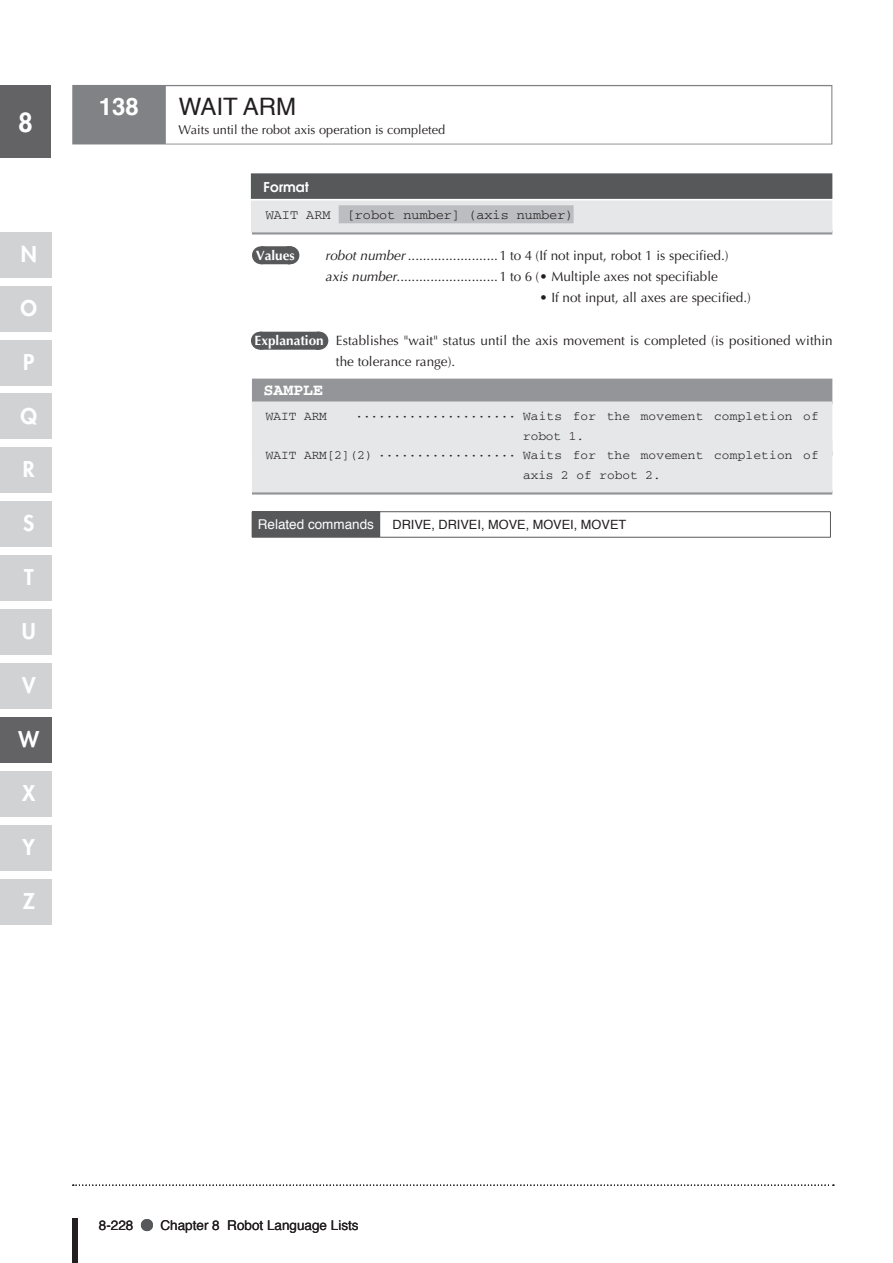
<style>
.page{position:relative;width:893px;height:1263px;background:#fff}
.page>*{position:absolute;margin:0;border:0;box-sizing:border-box;transform-origin:0 0}
.t1{font:800 25.5px "Futura";color:#fff}
.t2{font:24px "Helvetica";color:#231f20}
.t3{font:700 24px "Helvetica";color:#fff}
.t4{font:800 21.15px "Futura";color:#fff}
.t5{font:700 16.5px "Courier";color:#fff}
.t6{font:13.5px/21.3px "Optima";color:#231f20}
.t7{font:13.5px "Courier";color:#231f20}
.t8{font:13.5px "Helvetica";color:#231f20}
.t9{font:13.5px "Helvetica";color:#fff}
.t10{font:600 13.5px "Avant Garde";color:#fff}
.t11{font:700 13.5px "Optima";color:#fff}
.t12{font:12.75px "Courier";letter-spacing:.015em;color:#231f20}
.t13{font:12.75px "Optima";color:#231f20}
.t14{font:12.75px "Helvetica";color:#231f20}
.s1{font-style:italic}
.s2{font-weight:700;color:#fff}
</style>
<div class="page">
<div style="left:0;top:232px;width:52px;height:45px;background:#d1d2d4"></div>
<div style="left:0;top:286px;width:52px;height:45px;background:#d1d2d4"></div>
<div style="left:0;top:340px;width:52px;height:45px;background:#d1d2d4"></div>
<div style="left:0;top:393px;width:52px;height:46px;background:#d1d2d4"></div>
<div style="left:0;top:447px;width:52px;height:46px;background:#d1d2d4"></div>
<div style="left:0;top:501px;width:52px;height:46px;background:#d1d2d4"></div>
<div style="left:0;top:555px;width:52px;height:46px;background:#d1d2d4"></div>
<div style="left:0;top:609px;width:52px;height:46px;background:#d1d2d4"></div>
<div style="left:0;top:663px;width:52px;height:46px;background:#d1d2d4"></div>
<div style="left:0;top:771px;width:52px;height:46px;background:#d1d2d4"></div>
<div style="left:0;top:825px;width:52px;height:46px;background:#d1d2d4"></div>
<div style="left:0;top:879px;width:52px;height:46px;background:#d1d2d4"></div>
<div style="left:0;top:85px;width:51px;height:72px;background:#636366"></div>
<div style="left:0;top:717px;width:52px;height:46px;background:#636366"></div>
<svg style="left:141px;top:1219px;width:12px;height:12px"></svg>
<div style="left:72px;top:1218px;width:6px;height:45px;background:#231f20"></div>
<svg style="left:73px;top:1184px;width:761px;height:2px"></svg>
<div style="left:72px;top:85px;width:760px;height:59px;background:#808285"></div>
<div style="left:166px;top:86px;width:665px;height:58px;background:#fff"></div>
<div style="left:251px;top:173px;width:581px;height:26px;background:#57585a"></div>
<svg style="left:252px;top:232px;width:580px;height:2px"></svg>
<div style="left:251px;top:200px;width:581px;height:32px;background:#e6e7e9"></div>
<div style="left:339px;top:205px;width:235px;height:18px;background:#bcbdc0"></div>
<div style="left:260px;top:332px;width:58px;height:18px;background:#57585a"></div>
<svg style="left:289px;top:332px;width:30px;height:18px"></svg>
<div style="left:252px;top:379px;width:580px;height:25px;background:#939598"></div>
<div style="left:252px;top:401px;width:580px;height:52px;background:#e6e7e9"></div>
<svg style="left:252px;top:492px;width:580px;height:3px"></svg>
<div style="left:252px;top:440px;width:580px;height:52px;background:#e6e7e9"></div>
<div style="left:261px;top:246px;width:28px;height:18px;background:#57585a"></div>
<svg style="left:275px;top:246px;width:15px;height:18px"></svg>
<div style="left:252px;top:512px;width:128px;height:25px;background:#57585a"></div>
<hr style="left:252px;top:511px;width:128px;height:1px;background:#57585a">
<hr style="left:380px;top:511px;width:451px;height:1px;background:#57585a">
<svg style="left:830px;top:512px;width:1px;height:25px"></svg>
<hr style="left:252px;top:537px;width:128px;height:1px;background:#57585a">
<hr style="left:380px;top:537px;width:451px;height:1px;background:#57585a">
<h1 class="t1" style="left:18px;top:105px;width:16px">8</h1>
<h3 class="t4" style="left:21px;top:240px;width:18px">N</h3>
<h3 class="t4" style="left:21px;top:294px;width:18px">O</h3>
<h3 class="t4" style="left:23px;top:348px;width:13px">P</h3>
<h3 class="t4" style="left:21px;top:402px;width:18px">Q</h3>
<h3 class="t4" style="left:23px;top:456px;width:13px">R</h3>
<h3 class="t4" style="left:23px;top:509px;width:13px">S</h3>
<h3 class="t4" style="left:24px;top:563px;width:11px">T</h3>
<h3 class="t4" style="left:22px;top:617px;width:15px">U</h3>
<h3 class="t4" style="left:22px;top:671px;width:15px">V</h3>
<h3 class="t4" style="left:19px;top:725px;width:22px">W</h3>
<h3 class="t4" style="left:22px;top:779px;width:15px">X</h3>
<h3 class="t4" style="left:23px;top:833px;width:14px">Y</h3>
<h3 class="t4" style="left:23px;top:887px;width:14px">Z</h3>
<h2 class="t3" style="left:99px;top:87px;width:42px">138</h2>
<h2 class="t2" style="left:179px;top:88px;width:119px">WAIT ARM</h2>
<p class="t13" style="left:179px;top:122px;width:268px">Waits until the robot axis operation is completed</p>
<p class="t10" style="left:264px;top:178px;width:47px">Format</p>
<p class="t7" style="left:266px;top:208px;width:309px">WAIT ARM [robot number] (axis number)</p>
<p class="t11" style="left:256px;top:247px;width:41px">Values</p>
<p class="t6" style="left:325px;top:245px;width:405px"><span class="s1">robot number</span> ........................1 to 4 (If not input, robot 1 is specified.) <span class="s1">axis number</span>...........................1 to 6 (• Multiple axes not specifiable</p>
<p class="t6" style="left:539px;top:287px;width:213px">• If not input, all axes are specified.)</p>
<p class="t6" style="left:336px;top:330px;width:498px;line-height:20.7px;text-indent:-81px"><span class="s2">Explanation</span> Establishes "wait" status until the axis movement is completed (is positioned within the tolerance range).</p>
<p class="t5" style="left:264px;top:382px;width:61px">SAMPLE</p>
<p class="t12" style="left:266px;top:410px;width:63px">WAIT ARM</p>
<p class="t12" style="left:355px;top:410px;width:465px">····················· Waits for the movement completion of</p>
<p class="t12" style="left:523px;top:430px;width:63px">robot 1.</p>
<p class="t12" style="left:266px;top:449px;width:554px">WAIT ARM[2](2) ·················· Waits for the movement completion of</p>
<p class="t12" style="left:523px;top:469px;width:139px">axis 2 of robot 2.</p>
<p class="t9" style="left:258px;top:514px;width:118px">Related commands</p>
<p class="t14" style="left:392px;top:515px;width:235px">DRIVE, DRIVEI, MOVE, MOVEI, MOVET</p>
<p class="t8" style="left:99px;top:1215px;width:36px">8-228</p>
<p class="t8" style="left:161px;top:1215px;width:200px">Chapter 8 Robot Language Lists</p>
</div>
